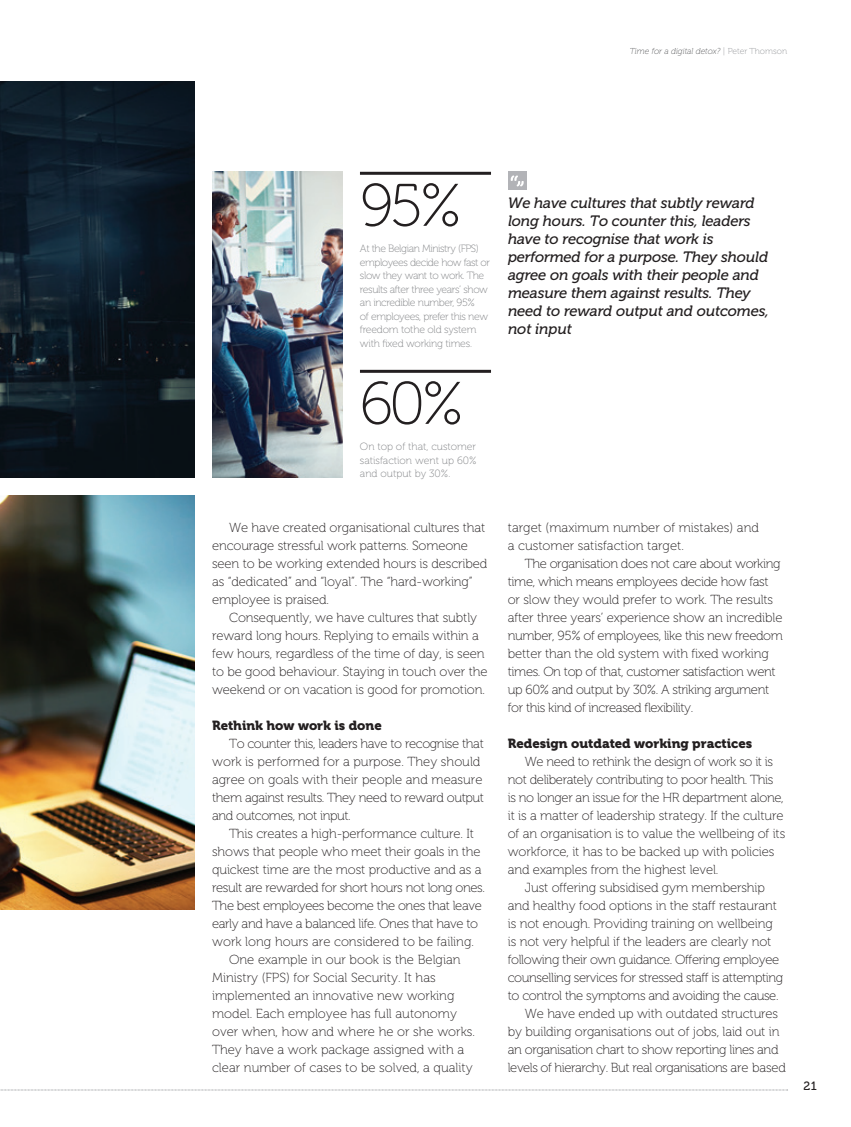
<style>
.page{position:relative;width:851px;height:1127px;background:#fff}
.page>*{position:absolute;margin:0;border:0;box-sizing:border-box;transform-origin:0 0}
.t1{font:60px "Museo 100";color:#231f20}
.t2{font:italic 15px/18px "Museo 500";letter-spacing:-.01em;color:#231f20}
.t3{font:13.2px/18px "Museo 100";letter-spacing:-.01em;color:#231f20}
.t4{font:13.2px/18px "Museo 100";letter-spacing:-.03em;color:#231f20}
.t5{font:13.2px "Museo 900";color:#231f20}
.t6{font:13.2px "Museo 100";letter-spacing:-.035em;color:#231f20}
.t7{font:12px "Museo 500";color:#231f20}
.t8{font:10.5px/13.5px "Museo 100";letter-spacing:-.035em;color:#808285}
.t9{font:italic 8.7px "Museo 100";color:#57585a}
.s1{font-style:normal;color:#939598}
</style>
<div class="page">
<svg style="left:0;top:1089px;width:787px;height:1px"></svg>
<img style="left:0;top:82px;width:195px;height:396px">
<img style="left:212px;top:172px;width:131px;height:306px">
<img style="left:0;top:496px;width:195px;height:414px">
<div style="left:508px;top:172px;width:18px;height:18px;background:#b2b3b7"></div>
<svg style="left:510px;top:175px;width:13px;height:11px"></svg>
<hr style="left:360px;top:172px;width:131px;height:3px;background:#231f20">
<hr style="left:360px;top:370px;width:131px;height:3px;background:#231f20">
<p class="t9" style="left:629px;top:47px;width:159px">Time for a digital detox? <span class="s1">| Peter Thomson</span></p>
<h1 class="t1" style="left:360px;top:173px;width:103px">95%</h1>
<p class="t8" style="left:360px;top:242px;width:132px">At the Belgian Ministry (FPS) employees decide how fast or slow they want to work. The results after three years’ show an incredible number, 95%<br>of employees, prefer this new freedom tothe old system with fixed working times.</p>
<h1 class="t1" style="left:360px;top:371px;width:105px">60%</h1>
<p class="t8" style="left:360px;top:440px;width:118px;text-align:justify">On top of that, customer satisfaction went up 60% and output by 30%.</p>
<p class="t3" style="left:212px;top:519px;width:276px;text-indent:17px">We have created organisational cultures that encourage stressful work patterns. Someone seen to be working extended hours is described as “dedicated” and “loyal”. The “hard-working” employee is praised.</p>
<p class="t3" style="left:212px;top:609px;width:277px;text-indent:17px">Consequently, we have cultures that subtly reward long hours. Replying to emails within a few hours, regardless of the time of day, is seen to be good behaviour. Staying in touch over the weekend or on vacation is good for promotion.</p>
<p class="t5" style="left:212px;top:718px;width:171px">Rethink how work is done</p>
<p class="t4" style="left:212px;top:735px;width:273px;text-indent:17px">To counter this, leaders have to recognise that work is performed for a purpose. They should agree on goals with their people and measure them against results. They need to reward output and outcomes, not input.</p>
<p class="t3" style="left:229px;top:825px;width:246px">This creates a high-performance culture. It</p>
<p class="t3" style="left:212px;top:843px;width:270px">shows that people who meet their goals in the</p>
<p class="t3" style="left:212px;top:861px;width:271px">quickest time are the most productive and as a</p>
<p class="t4" style="left:212px;top:879px;width:274px">result are rewarded for short hours not long ones.</p>
<p class="t4" style="left:212px;top:897px;width:271px">The best employees become the ones that leave</p>
<p class="t4" style="left:212px;top:915px;width:267px">early and have a balanced life. Ones that have to</p>
<p class="t3" style="left:212px;top:933px;width:263px">work long hours are considered to be failing.</p>
<p class="t3" style="left:229px;top:951px;width:233px">One example in our book is the Belgian</p>
<p class="t3" style="left:212px;top:969px;width:225px">Ministry (FPS) for Social Security. It has</p>
<p class="t3" style="left:212px;top:987px;width:244px">implemented an innovative new working</p>
<p class="t3" style="left:212px;top:1005px;width:246px">model. Each employee has full autonomy</p>
<p class="t3" style="left:212px;top:1023px;width:264px">over when, how and where he or she works.</p>
<p class="t3" style="left:212px;top:1041px;width:253px">They have a work package assigned with a</p>
<p class="t3" style="left:212px;top:1059px;width:262px">clear number of cases to be solved, a quality</p>
<p class="t2" style="left:508px;top:194px;width:262px">We have cultures that subtly reward long hours. To counter this, leaders have to recognise that work is performed for a purpose. They should agree on goals with their people and measure them against results. They need to reward output and outcomes, not input</p>
<p class="t3" style="left:507px;top:519px;width:252px">target (maximum number of mistakes) and a customer satisfaction target.</p>
<p class="t4" style="left:507px;top:555px;width:276px;text-indent:17px">The organisation does not care about working time, which means employees decide how fast or slow they would prefer to work. The results after three years’ experience show an incredible number, 95% of employees, like this new freedom better than the old system with fixed working times. On top of that, customer satisfaction went up 60% and output by 30%. A striking argument for this kind of increased flexibility.</p>
<p class="t5" style="left:507px;top:736px;width:246px">Redesign outdated working practices</p>
<p class="t4" style="left:524px;top:753px;width:250px">We need to rethink the design of work so it is</p>
<p class="t4" style="left:507px;top:771px;width:267px">not deliberately contributing to poor health. This</p>
<p class="t4" style="left:507px;top:789px;width:277px">is no longer an issue for the HR department alone,</p>
<p class="t3" style="left:507px;top:807px;width:277px">it is a matter of leadership strategy. If the culture</p>
<p class="t3" style="left:507px;top:825px;width:279px">of an organisation is to value the wellbeing of its</p>
<p class="t3" style="left:507px;top:843px;width:268px">workforce, it has to be backed up with policies</p>
<p class="t3" style="left:507px;top:861px;width:212px">and examples from the highest level.</p>
<p class="t3" style="left:524px;top:879px;width:241px">Just offering subsidised gym membership</p>
<p class="t3" style="left:507px;top:897px;width:270px">and healthy food options in the staff restaurant</p>
<p class="t3" style="left:507px;top:915px;width:266px">is not enough. Providing training on wellbeing</p>
<p class="t3" style="left:507px;top:933px;width:265px">is not very helpful if the leaders are clearly not</p>
<p class="t4" style="left:507px;top:951px;width:273px">following their own guidance. Offering employee</p>
<p class="t4" style="left:507px;top:969px;width:277px">counselling services for stressed staff is attempting</p>
<p class="t4" style="left:507px;top:987px;width:272px">to control the symptoms and avoiding the cause.</p>
<p class="t3" style="left:524px;top:1005px;width:255px">We have ended up with outdated structures</p>
<p class="t3" style="left:507px;top:1023px;width:273px">by building organisations out of jobs, laid out in</p>
<p class="t4" style="left:507px;top:1041px;width:272px">an organisation chart to show reporting lines and</p>
<p class="t6" style="left:507px;top:1060px;width:280px">levels of hierarchy. But real organisations are based</p>
<p class="t7" style="left:803px;top:1079px;width:15px">21</p>
</div>
